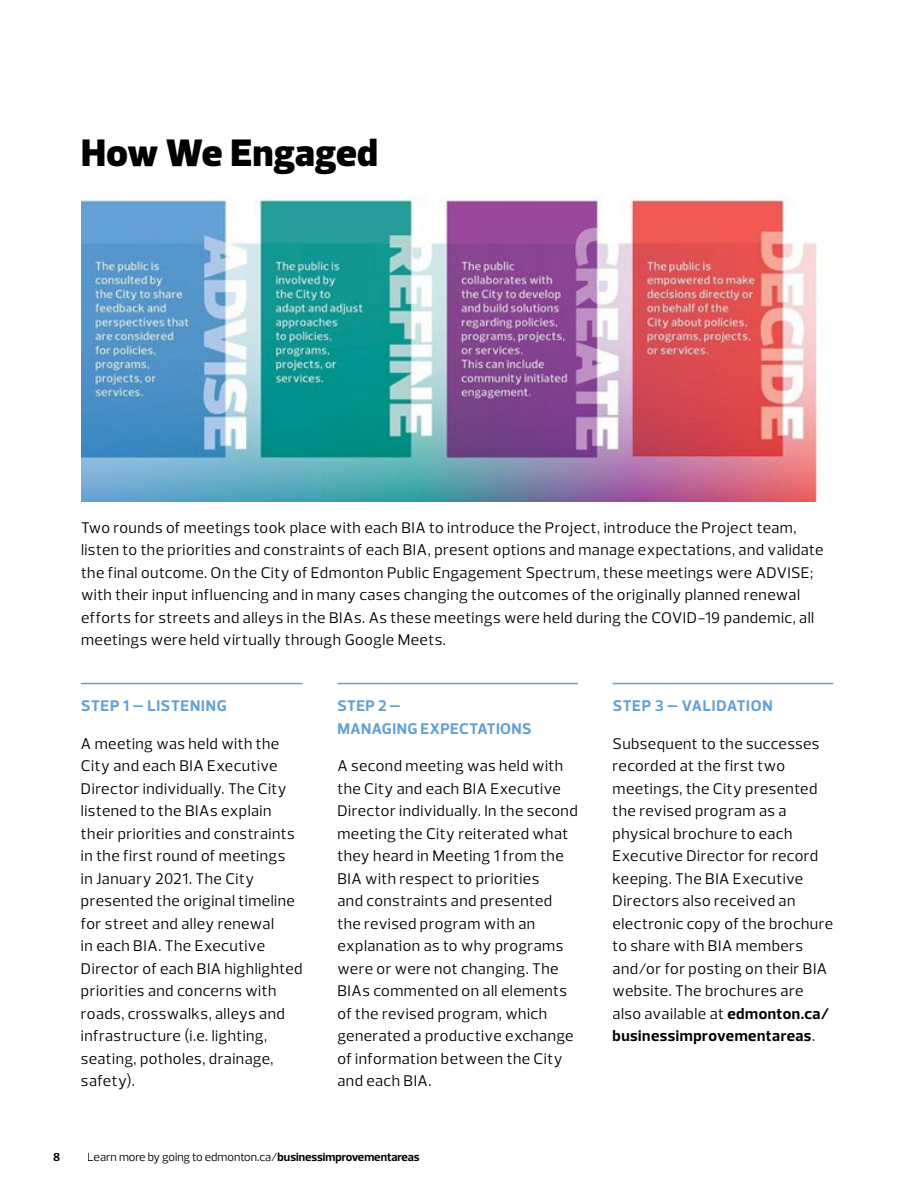
<style>
.page{position:relative;width:918px;height:1188px;background:#fff}
.page>*{position:absolute;margin:0;border:0;box-sizing:border-box;transform-origin:0 0}
.t1{font:900 39px "Prelo";color:#000}
.t2{font:15.75px/22.5px "Prelo";letter-spacing:.03em;color:#000}
.t3{font:700 15.75px/22.5px "Prelo";letter-spacing:.03em;color:#62a0d6}
.t4{font:12px "Prelo";color:#000}
.t5{font:700 12px "Prelo";color:#000}
.s1{font-weight:700}
</style>
<div class="page">
<img style="left:81px;top:196px;width:737px;height:306px">
<hr style="left:81px;top:683px;width:222px;height:1px;background:#62a0d6">
<hr style="left:337px;top:683px;width:241px;height:1px;background:#62a0d6">
<hr style="left:613px;top:683px;width:220px;height:1px;background:#62a0d6">
<h1 class="t1" style="left:81px;top:129px;width:298px">How We Engaged</h1>
<p class="t2" style="left:81px;top:516px;width:744px">Two rounds of meetings took place with each BIA to introduce the Project, introduce the Project team, listen to the priorities and constraints of each BIA, present options and manage expectations, and validate the final outcome. On the City of Edmonton Public Engagement Spectrum, these meetings were ADVISE; with their input influencing and in many cases changing the outcomes of the originally planned renewal efforts for streets and alleys in the BIAs. As these meetings were held during the COVID-19 pandemic, all meetings were held virtually through Google Meets.</p>
<p class="t3" style="left:81px;top:695px;width:147px">STEP 1 – LISTENING</p>
<p class="t2" style="left:81px;top:732px;width:223px">A meeting was held with the<br>City and each BIA Executive<br>Director individually. The City listened to the BIAs explain their priorities and constraints in the first round of meetings<br>in January 2021. The City presented the original timeline for street and alley renewal<br>in each BIA. The Executive<br>Director of each BIA highlighted priorities and concerns with roads, crosswalks, alleys and infrastructure (i.e. lighting, seating, potholes, drainage, safety).</p>
<p class="t3" style="left:338px;top:695px;width:196px">STEP 2 –<br>MANAGING EXPECTATIONS</p>
<p class="t2" style="left:337px;top:755px;width:242px">A second meeting was held with the City and each BIA Executive<br>Director individually. In the second meeting the City reiterated what they heard in Meeting 1 from the<br>BIA with respect to priorities<br>and constraints and presented the revised program with an explanation as to why programs were or were not changing. The<br>BIAs commented on all elements of the revised program, which generated a productive exchange of information between the City and each BIA.</p>
<p class="t5" style="left:53px;top:1150px;width:9px">8</p>
<p class="t4" style="left:88px;top:1150px;width:333px">Learn more by going to edmonton.ca/<span class="s1">businessimprovementareas</span></p>
<p class="t3" style="left:613px;top:695px;width:161px">STEP 3 – VALIDATION</p>
<p class="t2" style="left:613px;top:732px;width:222px">Subsequent to the successes recorded at the first two meetings, the City presented the revised program as a physical brochure to each<br>Executive Director for record keeping. The BIA Executive<br>Directors also received an electronic copy of the brochure to share with BIA members and/or for posting on their BIA website. The brochures are also available at <span class="s1">edmonton.ca/ businessimprovementareas</span>.</p>
</div>
